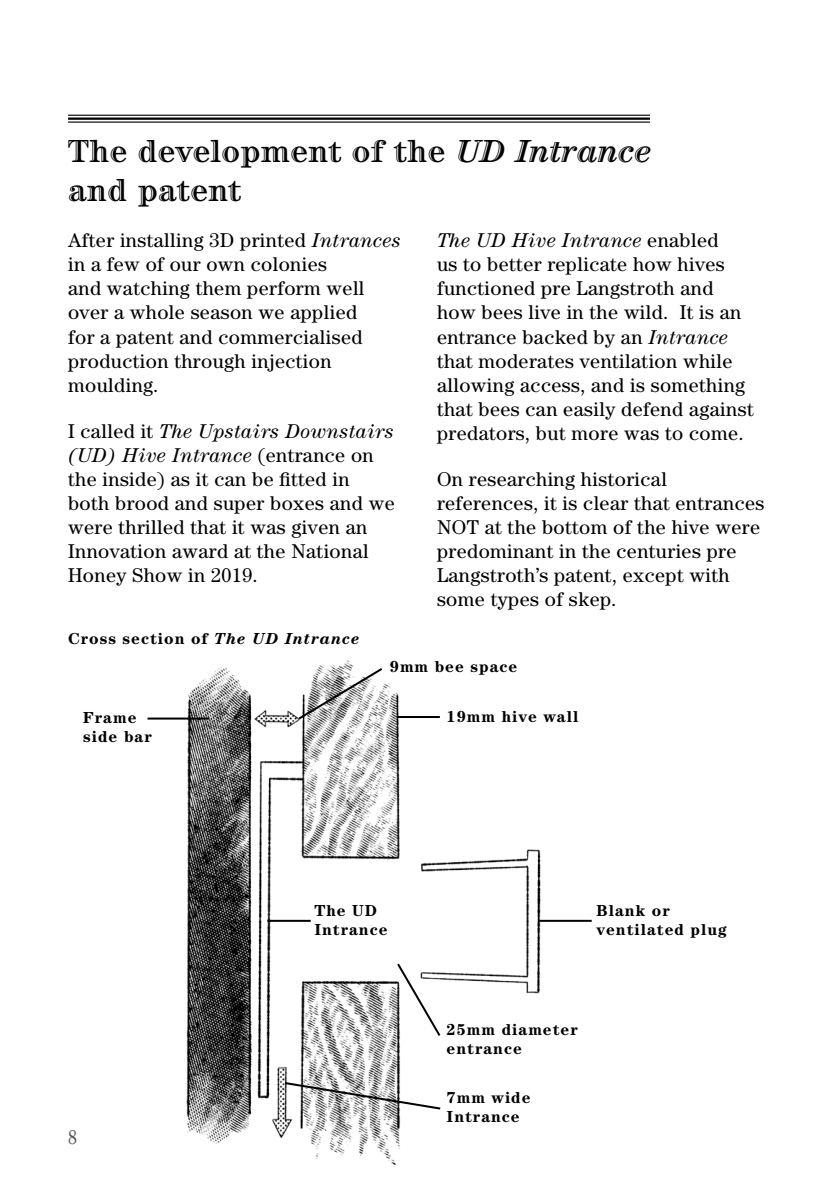
<style>
.page{position:relative;width:840px;height:1191px;background:#fff}
.page>*{position:absolute;margin:0;border:0;box-sizing:border-box;transform-origin:0 0}
.heading{font:700 32px/38.4px "Century Std Handtooled";letter-spacing:.02em;color:#000}
.copy_century{font:20px/24px "Century Std";letter-spacing:.02em;color:#000}
.t1{font:condensed 20px "Century Std";color:#575756}
.t2{font:700 16px/19.2px "Century Std";letter-spacing:.06em;color:#000}
.s1{font-family:"Century Std Handtooled Bold It";font-weight:400}
.s2{font-style:italic}
</style>
<div class="page">
<img style="left:147px;top:660px;width:445px;height:505px">
<hr style="left:68px;top:115px;width:581px;height:1px;background:#000">
<hr style="left:68px;top:117px;width:581px;height:3px;background:#000">
<hr style="left:68px;top:121px;width:581px;height:2px;background:#000">
<hr style="left:147px;top:717px;width:62px;height:2px;background:#000">
<svg style="left:296px;top:666px;width:88px;height:55px"></svg>
<hr style="left:396px;top:716px;width:43px;height:2px;background:#000">
<hr style="left:267px;top:919px;width:43px;height:2px;background:#000">
<hr style="left:539px;top:919px;width:52px;height:2px;background:#000">
<svg style="left:395px;top:961px;width:47px;height:77px"></svg>
<svg style="left:282px;top:1080px;width:160px;height:30px"></svg>
<p class="heading" style="left:68px;top:132px;width:583px">The development of the <span class="s1">UD Intrance </span>and patent</p>
<p class="copy_century" style="left:68px;top:228px;width:334px">After installing 3D printed <span class="s2">Intrances </span>in a few of our own colonies<br>and watching them perform well over a whole season we applied<br>for a patent and commercialised production through injection moulding.</p>
<p class="copy_century" style="left:68px;top:419px;width:328px">I called it <span class="s2">The Upstairs Downstairs (UD) Hive Intrance</span> (entrance on the inside) as it can be fitted in both brood and super boxes and we were thrilled that it was given an<br>Innovation award at the National<br>Honey Show in 2019.</p>
<p class="copy_century" style="left:437px;top:228px;width:318px"><span class="s2">The UD Hive Intrance</span> enabled<br>us to better replicate how hives functioned pre Langstroth and how bees live in the wild. It is an entrance backed by an <span class="s2">Intrance </span>that moderates ventilation while allowing access, and is something that bees can easily defend against predators, but more was to come.</p>
<p class="copy_century" style="left:437px;top:467px;width:329px">On researching historical references, it is clear that entrances<br>NOT at the bottom of the hive were predominant in the centuries pre<br>Langstroth’s patent, except with some types of skep.</p>
<p class="t2" style="left:68px;top:629px;width:293px">Cross section of <span class="s2">The UD Intrance</span></p>
<p class="t2" style="left:83px;top:707px;width:70px">Frame side bar</p>
<p class="t2" style="left:389px;top:656px;width:129px">9mm bee space</p>
<p class="t2" style="left:446px;top:706px;width:133px">19mm hive wall</p>
<p class="t2" style="left:314px;top:900px;width:75px">The UD<br>Intrance</p>
<p class="t2" style="left:596px;top:900px;width:132px">Blank or ventilated plug</p>
<p class="t1" style="left:68px;top:1125px;width:10px">8</p>
<p class="t2" style="left:446px;top:1020px;width:133px">25mm diameter entrance</p>
<p class="t2" style="left:446px;top:1087px;width:85px">7mm wide<br>Intrance</p>
</div>
